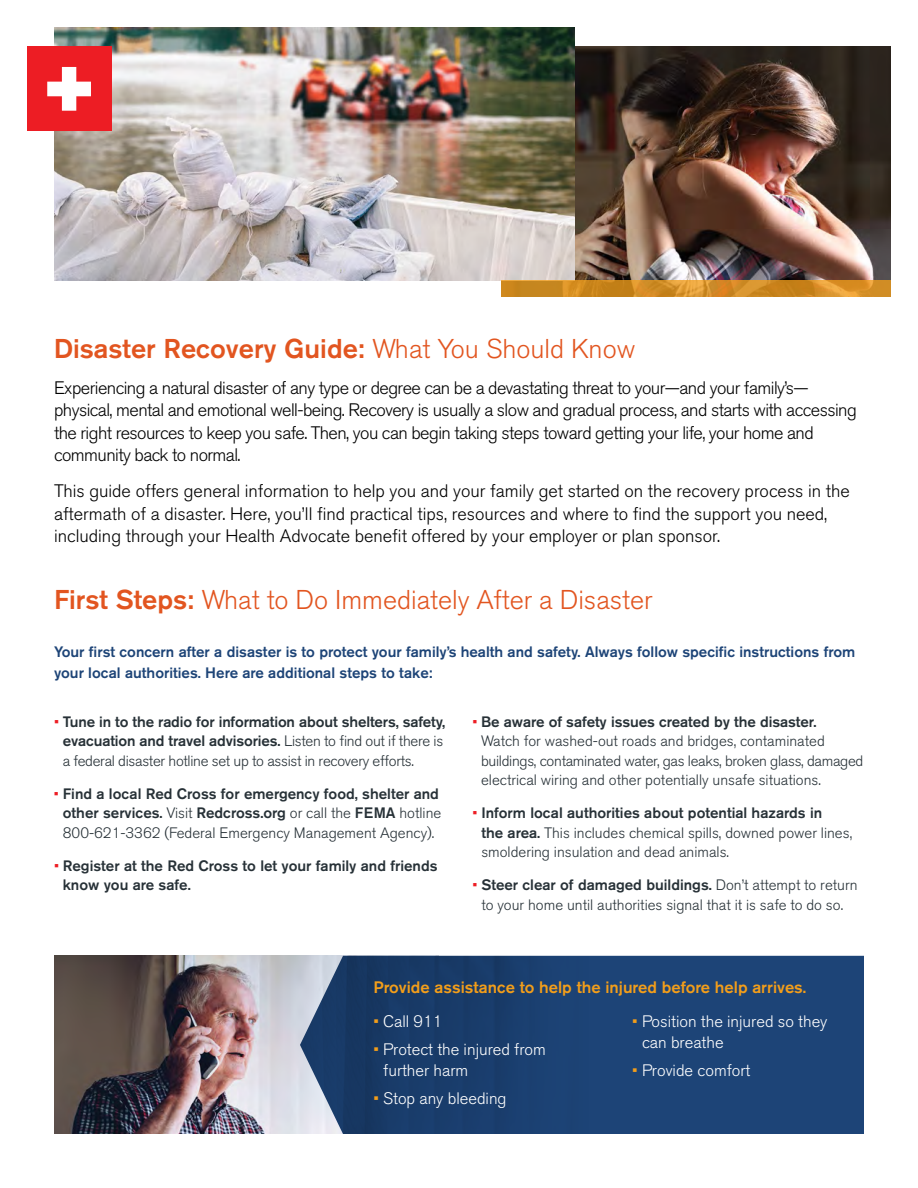
<style>
.page{position:relative;width:918px;height:1188px;background:#fff}
.page>*{position:absolute;margin:0;border:0;box-sizing:border-box;transform-origin:0 0}
.t1{font:300 27px "Akzidenz Grotesk BE";color:#e25520}
.t2{font:500 27px "Akzidenz Grotesk BE";color:#e25520}
.t3{font:300 18px/22.5px "Akzidenz Grotesk BE";letter-spacing:-.03em;color:#000}
.t4{font:300 18px/22.5px "Akzidenz Grotesk BE";color:#000}
.t5{font:300 16.5px/21px "Akzidenz Grotesk BE";color:#fff}
.t6{font:500 16.5px "Akzidenz Grotesk BE";color:#f39e1a}
.t7{font:300 15px/19.5px "Akzidenz Grotesk BE";color:#273137}
.t8{font:500 15px/19.5px "Akzidenz Grotesk BE";color:#273137}
.t9{font:500 15px/21px "Akzidenz Grotesk BE";color:#1d4477}
.s1{font-weight:300}
.s2{font-weight:500}
.s3{font-weight:300;color:#ed1d24}
.s4{color:#ed1d24}
.s5{color:#f39e1a}
</style>
<div class="page">
<img style="left:54px;top:956px;width:246px;height:178px">
<svg style="left:300px;top:956px;width:564px;height:178px;background:#224675"></svg>
<img style="left:575px;top:46px;width:316px;height:235px">
<img style="left:54px;top:27px;width:521px;height:254px">
<svg style="left:501px;top:281px;width:390px;height:16px;background:#d18c24"></svg>
<div style="left:27px;top:46px;width:84px;height:85px;background:#ed1d24"></div>
<svg style="left:47px;top:67px;width:44px;height:44px"></svg>
<h1 class="t2" style="left:54px;top:332px;width:583px">Disaster Recovery Guide: <span class="s1">What You Should Know</span></h1>
<p class="t3" style="left:54px;top:377px;width:804px">Experiencing a natural disaster of any type or degree can be a devastating threat to your—and your family’s— physical, mental and emotional well-being. Recovery is usually a slow and gradual process, and starts with accessing the right resources to keep you safe. Then, you can begin taking steps toward getting your life, your home and community back to normal.</p>
<p class="t4" style="left:54px;top:480px;width:797px">This guide offers general information to help you and your family get started on the recovery process in the aftermath of a disaster. Here, you’ll find practical tips, resources and where to find the support you need, including through your Health Advocate benefit offered by your employer or plan sponsor.</p>
<h1 class="t1" style="left:54px;top:585px;width:600px"><span class="s2">First Steps:</span> What to Do Immediately After a Disaster</h1>
<p class="t9" style="left:54px;top:641px;width:803px">Your first concern after a disaster is to protect your family’s health and safety. Always follow specific instructions from your local authorities. Here are additional steps to take:</p>
<p class="t8" style="left:63px;top:711px;width:384px;text-indent:-9px"><span class="s3">•</span> Tune in to the radio for information about shelters, safety, evacuation and travel advisories. <span class="s1">Listen to find out if there is a federal disaster hotline set up to assist in recovery efforts.</span></p>
<p class="t8" style="left:54px;top:783px;width:389px;text-align:center"><span class="s3">•</span> Find a local Red Cross for emergency food, shelter and other services. <span class="s1">Visit</span> Redcross.org <span class="s1">or call the</span> FEMA <span class="s1">hotline<br>800-621-3362 (Federal Emergency Management Agency).</span></p>
<p class="t8" style="left:63px;top:855px;width:376px;text-indent:-9px"><span class="s3">•</span> Register at the Red Cross to let your family and friends know you are safe.</p>
<p class="t7" style="left:481px;top:712px;width:384px;text-indent:-9px"><span class="s4">•</span> <span class="s2">Be aware of safety issues created by the disaster.<br></span>Watch for washed-out roads and bridges, contaminated buildings, contaminated water, gas leaks, broken glass, damaged electrical wiring and other potentially unsafe situations.</p>
<p class="t7" style="left:481px;top:804px;width:372px;text-indent:-9px"><span class="s4">•</span> <span class="s2">Inform local authorities about potential hazards in<br>the area.</span> This includes chemical spills, downed power lines, smoldering insulation and dead animals.</p>
<p class="t7" style="left:472px;top:876px;width:387px;text-align:center"><span class="s4">•</span> <span class="s2">Steer clear of damaged buildings.</span> Don’t attempt to return to your home until authorities signal that it is safe to do so.</p>
<p class="t6" style="left:373px;top:977px;width:434px">Provide assistance to help the injured before help arrives.</p>
<p class="t5" style="left:374px;top:1011px;width:70px"><span class="s5">•</span> Call 911</p>
<p class="t5" style="left:383px;top:1039px;width:164px;text-indent:-10px"><span class="s5">•</span> Protect the injured from further harm</p>
<p class="t5" style="left:374px;top:1088px;width:135px"><span class="s5">•</span> Stop any bleeding</p>
<p class="t5" style="left:642px;top:1011px;width:187px;text-indent:-10px"><span class="s5">•</span> Position the injured so they can breathe</p>
<p class="t5" style="left:632px;top:1060px;width:120px"><span class="s5">•</span> Provide comfort</p>
</div>
